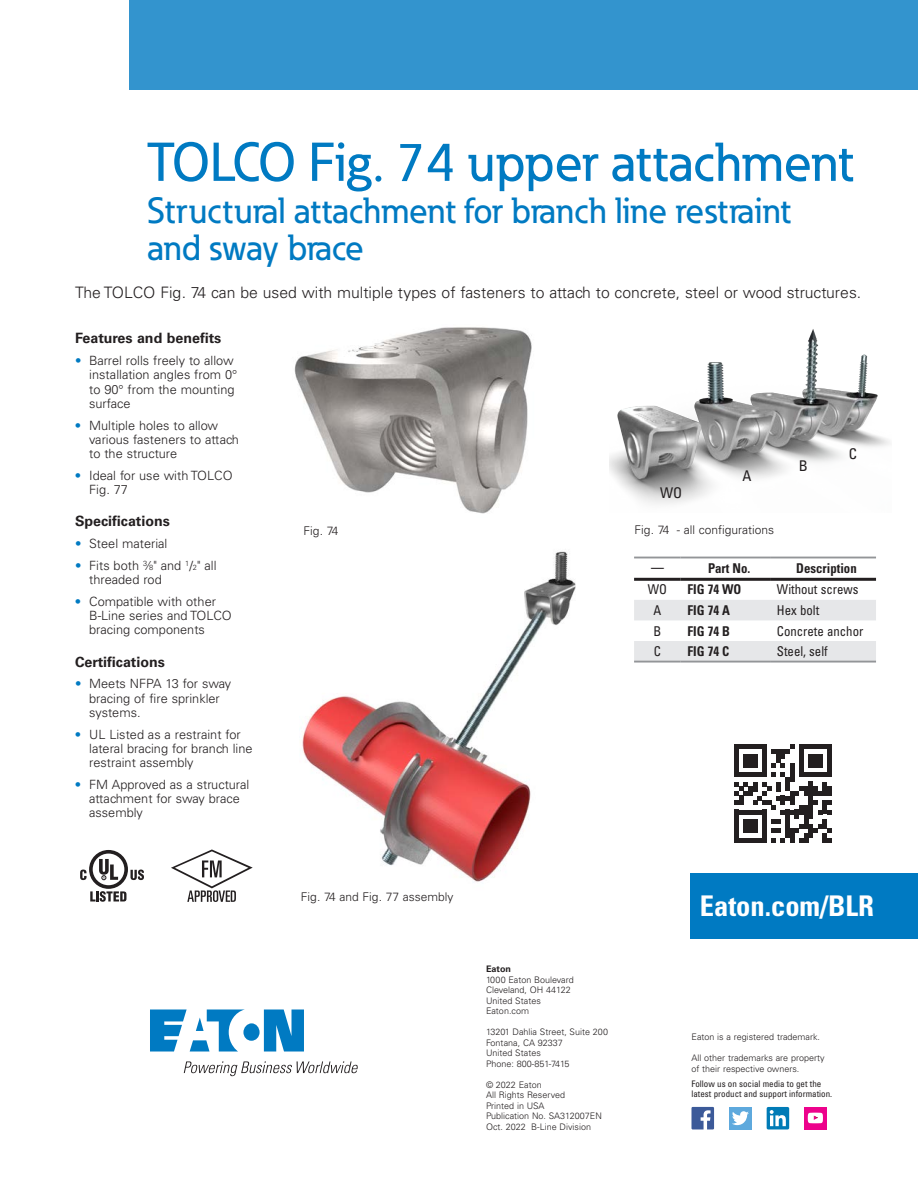
<style>
.page{position:relative;width:918px;height:1188px;background:#fff}
.page>*{position:absolute;margin:0;border:0;box-sizing:border-box;transform-origin:0 0}
._01_Headline___ADJ_C{font:500 54px "Eaton";color:#007ac2}
._01_Headline___ADJ_C-2{font:500 36px/37.5px "Eaton";color:#007ac2}
._02_Body__8_5_pt{font:700 condensed 28.5px "Univers LT Std";color:#fff}
._02_Body__8_5_pt-2{font:300 15.75px "Univers LT Std";color:#231f20}
.t1{font:condensed 14.7px "Univers LT Std";color:#231f20}
._02_Body__8_5_pt-3{font:700 14.25px "Univers LT Std";color:#231f20}
.t2{font:condensed 13.5px "Univers LT Std";color:#231f20;scale:.95 1}
.t3{font:700 condensed 13.5px "Univers LT Std";color:#231f20;scale:.95 1}
._02_Body__8_5_pt-4{font:300 12.75px/14.2px "Univers LT Std";color:#231f20}
._02_Body__8_5_pt-5{font:300 12px "Univers LT Std";color:#231f20}
._09_Backpage_Body{font:300 9px/10.5px "Univers LT Std";color:#231f20}
._09_Social_Media_Tex{font:condensed 9px/10.5px "Univers LT Std";color:#231f20}
._09_Backpage_Body-2{font:700 9px "Univers LT Std";color:#231f20}
.s1{color:#007ac2}
.s2{font-size:7.5px}
</style>
<div class="page">
<svg style="left:80px;top:850px;width:64px;height:52px"></svg>
<div style="left:690px;top:873px;width:228px;height:66px;background:#007ac2"></div>
<svg style="left:692px;top:1107px;width:22px;height:22px"></svg>
<div style="left:729px;top:1107px;width:23px;height:22px;background:#5ea9dd"></div>
<svg style="left:732px;top:1111px;width:17px;height:14px"></svg>
<div style="left:767px;top:1107px;width:22px;height:22px;background:#007bb6;border-radius:2px"></div>
<svg style="left:770px;top:1110px;width:16px;height:16px"></svg>
<div style="left:804px;top:1107px;width:23px;height:22px;background:#ed028c"></div>
<svg style="left:808px;top:1113px;width:15px;height:10px"></svg>
<img style="left:294px;top:327px;width:238px;height:187px">
<img style="left:302px;top:551px;width:274px;height:332px">
<svg style="left:171px;top:849px;width:82px;height:53px"></svg>
<div style="left:734px;top:745px;width:5px;height:32px;background:#231f20"></div>
<div style="left:743px;top:754px;width:5px;height:14px;background:#231f20"></div>
<div style="left:748px;top:754px;width:5px;height:14px;background:#231f20"></div>
<hr style="left:753px;top:754px;width:4px;height:14px;background:#231f20">
<svg style="left:739px;top:745px;width:23px;height:4px"></svg>
<div style="left:762px;top:745px;width:5px;height:32px;background:#231f20"></div>
<svg style="left:771px;top:749px;width:5px;height:5px"></svg>
<div style="left:776px;top:749px;width:5px;height:14px;background:#231f20"></div>
<hr style="left:781px;top:749px;width:4px;height:10px;background:#231f20">
<svg style="left:785px;top:745px;width:10px;height:9px"></svg>
<div style="left:799px;top:745px;width:5px;height:32px;background:#231f20"></div>
<hr style="left:809px;top:754px;width:4px;height:14px;background:#231f20">
<div style="left:813px;top:754px;width:5px;height:14px;background:#231f20"></div>
<div style="left:818px;top:754px;width:5px;height:14px;background:#231f20"></div>
<svg style="left:804px;top:745px;width:23px;height:4px"></svg>
<div style="left:827px;top:745px;width:5px;height:32px;background:#231f20"></div>
<svg style="left:734px;top:763px;width:98px;height:79px"></svg>
<img style="left:610px;top:329px;width:280px;height:175px">
<svg style="left:634px;top:600px;width:242px;height:61px"></svg>
<hr style="left:634px;top:578px;width:47px;height:3px;background:#231f20">
<hr style="left:681px;top:578px;width:90px;height:3px;background:#231f20">
<hr style="left:771px;top:578px;width:105px;height:3px;background:#231f20">
<hr style="left:634px;top:661px;width:47px;height:2px;background:#939598">
<hr style="left:681px;top:661px;width:90px;height:2px;background:#939598">
<hr style="left:771px;top:661px;width:105px;height:2px;background:#939598">
<hr style="left:634px;top:557px;width:47px;height:1px;background:#939598">
<hr style="left:681px;top:557px;width:90px;height:1px;background:#939598">
<hr style="left:771px;top:557px;width:105px;height:1px;background:#939598">
<div style="left:129px;top:0;width:789px;height:90px;background:#3394ce"></div>
<svg style="left:150px;top:1010px;width:154px;height:42px"></svg>
<svg style="left:184px;top:1061px;width:174px;height:15px"></svg>
<p class="_01_Headline___ADJ_C" style="left:147px;top:129px;width:708px">TOLCO Fig. 74 upper attachment</p>
<p class="_01_Headline___ADJ_C-2" style="left:147px;top:191px;width:645px">Structural attachment for branch line restraint and sway brace</p>
<p class="_02_Body__8_5_pt-2" style="left:75px;top:283px;width:788px">The TOLCO Fig. 74 can be used with multiple types of fasteners to attach to concrete, steel or wood structures.</p>
<p class="_02_Body__8_5_pt-3" style="left:75px;top:330px;width:148px">Features and benefits</p>
<p class="_02_Body__8_5_pt-4" style="left:89px;top:353px;width:150px;text-indent:-14px"><span class="s1">•</span> Barrel rolls freely to allow installation angles from 0° to 90° from the mounting surface</p>
<p class="_02_Body__8_5_pt-4" style="left:89px;top:418px;width:151px;text-indent:-14px"><span class="s1">•</span> Multiple holes to allow various fasteners to attach to the structure</p>
<p class="_02_Body__8_5_pt-4" style="left:89px;top:468px;width:145px;text-indent:-14px"><span class="s1">•</span> Ideal for use with TOLCO<br>Fig. 77</p>
<p class="_02_Body__8_5_pt-3" style="left:75px;top:513px;width:97px">Specifications</p>
<p class="_02_Body__8_5_pt-4" style="left:75px;top:536px;width:94px"><span class="s1">•</span> Steel material</p>
<p class="_02_Body__8_5_pt-4" style="left:89px;top:558px;width:129px;text-indent:-14px"><span class="s1">•</span> Fits both <sup>3</sup>⁄<span class="s2">8</span>" and <sup>1</sup>/<span class="s2">2</span>" all threaded rod</p>
<p class="_02_Body__8_5_pt-4" style="left:89px;top:594px;width:144px;text-indent:-14px"><span class="s1">•</span> Compatible with other<br>B-Line series and TOLCO bracing components</p>
<p class="_02_Body__8_5_pt-3" style="left:75px;top:653px;width:91px">Certifications</p>
<p class="_02_Body__8_5_pt-4" style="left:89px;top:677px;width:144px;text-indent:-14px"><span class="s1">•</span> Meets NFPA 13 for sway bracing of fire sprinkler systems.</p>
<p class="_02_Body__8_5_pt-4" style="left:89px;top:727px;width:165px;text-indent:-14px"><span class="s1">•</span> UL Listed as a restraint for lateral bracing for branch line restraint assembly</p>
<p class="_02_Body__8_5_pt-4" style="left:89px;top:777px;width:162px;text-indent:-14px"><span class="s1">•</span> FM Approved as a structural attachment for sway brace assembly</p>
<p class="t1" style="left:849px;top:444px;width:10px">C</p>
<p class="t1" style="left:799px;top:456px;width:11px">B</p>
<p class="t1" style="left:743px;top:466px;width:11px">A</p>
<p class="t1" style="left:660px;top:484px;width:24px">WO</p>
<p class="_02_Body__8_5_pt-5" style="left:304px;top:524px;width:36px">Fig. 74</p>
<p class="_02_Body__8_5_pt-5" style="left:634px;top:523px;width:141px">Fig. 74 - all configurations</p>
<p class="t3" style="left:651px;top:559px;width:15px">—</p>
<p class="t3" style="left:708px;top:560px;width:46px">Part No.</p>
<p class="t3" style="left:796px;top:560px;width:65px">Description</p>
<p class="t2" style="left:648px;top:581px;width:22px">WO</p>
<p class="t3" style="left:688px;top:581px;width:58px">FIG 74 WO</p>
<p class="t2" style="left:777px;top:581px;width:87px">Without screws</p>
<p class="t2" style="left:654px;top:602px;width:10px">A</p>
<p class="t3" style="left:688px;top:602px;width:46px">FIG 74 A</p>
<p class="t2" style="left:777px;top:602px;width:46px">Hex bolt</p>
<p class="t2" style="left:654px;top:622px;width:10px">B</p>
<p class="t3" style="left:688px;top:623px;width:46px">FIG 74 B</p>
<p class="t2" style="left:777px;top:622px;width:93px">Concrete anchor</p>
<p class="t2" style="left:654px;top:643px;width:9px">C</p>
<p class="t3" style="left:688px;top:643px;width:46px">FIG 74 C</p>
<p class="t2" style="left:777px;top:643px;width:55px">Steel, self</p>
<p class="_02_Body__8_5_pt-5" style="left:301px;top:890px;width:154px">Fig. 74 and Fig. 77 assembly</p>
<p class="_09_Backpage_Body-2" style="left:486px;top:964px;width:27px">Eaton</p>
<p class="_09_Backpage_Body" style="left:486px;top:974px;width:89px">1000 Eaton Boulevard</p>
<p class="_09_Backpage_Body" style="left:486px;top:985px;width:86px">Cleveland, OH 44122</p>
<p class="_09_Backpage_Body" style="left:486px;top:995px;width:56px">United States</p>
<p class="_09_Backpage_Body" style="left:486px;top:1006px;width:45px">Eaton.com</p>
<p class="_09_Backpage_Body" style="left:486px;top:1027px;width:124px">13201 Dahlia Street, Suite 200</p>
<p class="_09_Backpage_Body" style="left:486px;top:1037px;width:78px">Fontana, CA 92337</p>
<p class="_09_Backpage_Body" style="left:486px;top:1048px;width:56px">United States</p>
<p class="_09_Backpage_Body" style="left:486px;top:1058px;width:85px">Phone: 800-851-7415</p>
<p class="_09_Backpage_Body" style="left:486px;top:1079px;width:57px">© 2022 Eaton</p>
<p class="_09_Backpage_Body" style="left:486px;top:1090px;width:81px">All Rights Reserved</p>
<p class="_09_Backpage_Body" style="left:486px;top:1100px;width:60px">Printed in USA</p>
<p class="_09_Backpage_Body" style="left:486px;top:1111px;width:117px">Publication No. SA312007EN</p>
<p class="_09_Backpage_Body" style="left:486px;top:1121px;width:107px">Oct. 2022 B-Line Division</p>
<p class="_02_Body__8_5_pt" style="left:700px;top:889px;width:176px">Eaton.com/BLR</p>
<p class="_09_Backpage_Body" style="left:692px;top:1032px;width:130px">Eaton is a registered trademark.</p>
<p class="_09_Backpage_Body" style="left:692px;top:1053px;width:135px">All other trademarks are property of their respective owners.</p>
<p class="_09_Social_Media_Tex" style="left:691px;top:1078px;width:142px">Follow us on social media to get the latest product and support information.</p>
</div>
